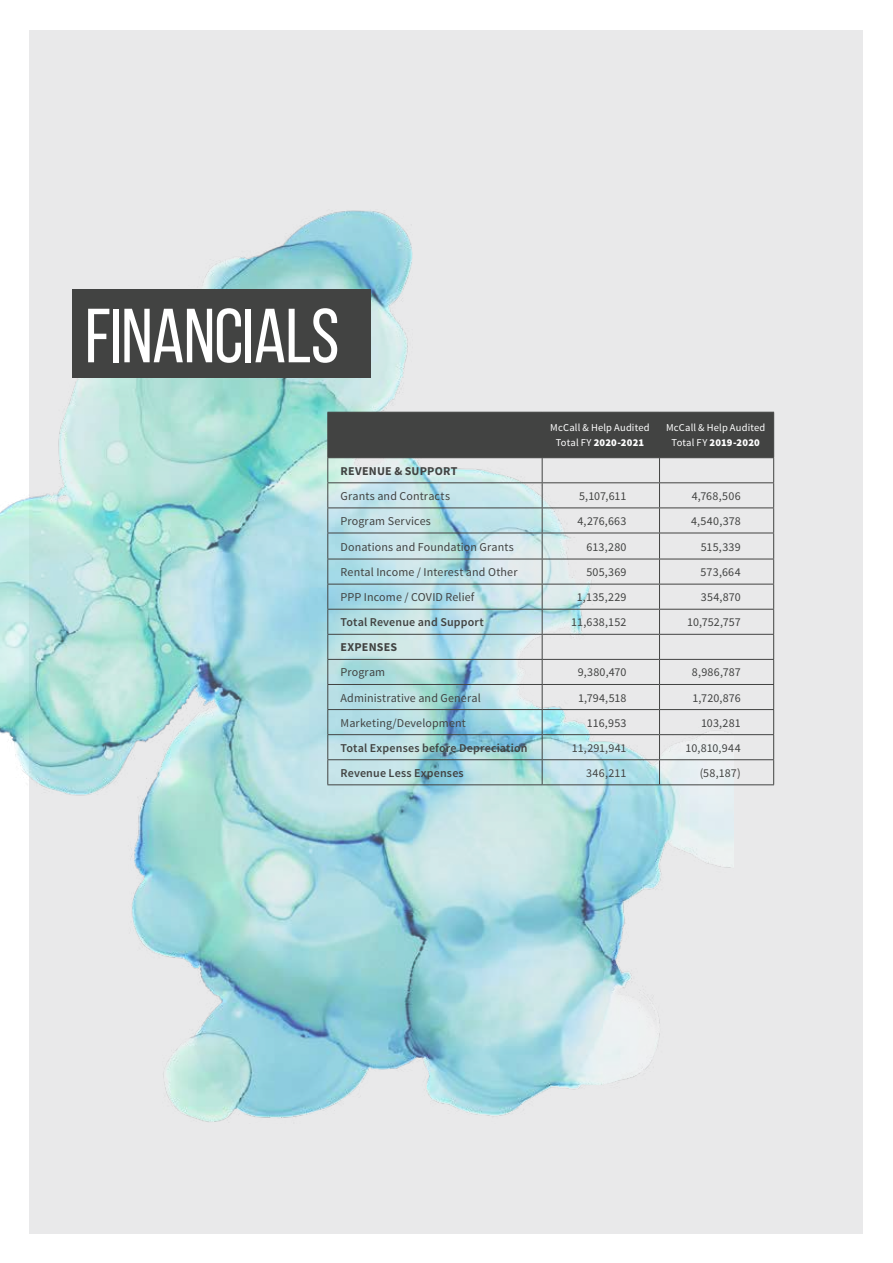
<style>
.page{position:relative;width:893px;height:1263px;background:#fff}
.page>*{position:absolute;margin:0;border:0;box-sizing:border-box;transform-origin:0 0}
.t1{font:76.5px "Bebas Neue";letter-spacing:-.01em;color:#fff}
.t2{font:12px "Source Sans Pro";letter-spacing:.01em;color:#424342}
.t3{font:600 12px "Source Sans Pro";letter-spacing:.015em;color:#424342}
.t4{font:700 12px "Source Sans Pro";letter-spacing:.015em;color:#424342}
.t5{font:10.5px/15px "Source Sans Pro";letter-spacing:.02em;color:#fff;text-align:center}
.s1{font-weight:900}
</style>
<div class="page">
<div style="left:30px;top:30px;width:833px;height:1203px;background:#e9e9ea"></div>
<img style="left:0;top:209px;width:734px;height:915px">
<div style="left:72px;top:289px;width:298px;height:89px;background:#424342"></div>
<svg style="left:327px;top:412px;width:447px;height:372px"></svg>
<hr style="left:327px;top:784px;width:215px;height:1px;background:#424342">
<hr style="left:542px;top:784px;width:117px;height:1px;background:#424342">
<hr style="left:659px;top:784px;width:115px;height:1px;background:#424342">
<h1 class="t1" style="left:85px;top:294px;width:256px">FINANCIALS</h1>
<p class="t5" style="left:550px;top:421px;width:101px">McCall &amp; Help Audited<br>Total FY <span class="s1">2020-2021</span></p>
<p class="t5" style="left:666px;top:421px;width:101px">McCall &amp; Help Audited<br>Total FY <span class="s1">2019-2020</span></p>
<p class="t4" style="left:341px;top:463px;width:118px">REVENUE &amp; SUPPORT</p>
<p class="t2" style="left:341px;top:488px;width:111px">Grants and Contracts</p>
<p class="t2" style="left:579px;top:488px;width:49px">5,107,611</p>
<p class="t2" style="left:692px;top:488px;width:50px">4,768,506</p>
<p class="t2" style="left:341px;top:513px;width:92px">Program Services</p>
<p class="t2" style="left:578px;top:513px;width:50px">4,276,663</p>
<p class="t2" style="left:691px;top:513px;width:51px">4,540,378</p>
<p class="t2" style="left:341px;top:539px;width:175px">Donations and Foundation Grants</p>
<p class="t2" style="left:586px;top:539px;width:42px">613,280</p>
<p class="t2" style="left:701px;top:539px;width:41px">515,339</p>
<p class="t2" style="left:341px;top:565px;width:178px">Rental Income / Interest and Other</p>
<p class="t2" style="left:586px;top:565px;width:42px">505,369</p>
<p class="t2" style="left:701px;top:565px;width:42px">573,664</p>
<p class="t2" style="left:341px;top:590px;width:135px">PPP Income / COVID Relief</p>
<p class="t2" style="left:577px;top:590px;width:51px">1,135,229</p>
<p class="t2" style="left:701px;top:590px;width:41px">354,870</p>
<p class="t3" style="left:341px;top:615px;width:145px">Total Revenue and Support</p>
<p class="t2" style="left:571px;top:615px;width:57px">11,638,152</p>
<p class="t2" style="left:687px;top:615px;width:55px">10,752,757</p>
<p class="t4" style="left:341px;top:640px;width:58px">EXPENSES</p>
<p class="t2" style="left:341px;top:665px;width:46px">Program</p>
<p class="t2" style="left:578px;top:665px;width:50px">9,380,470</p>
<p class="t2" style="left:692px;top:665px;width:50px">8,986,787</p>
<p class="t2" style="left:341px;top:690px;width:142px">Administrative and General</p>
<p class="t2" style="left:578px;top:690px;width:50px">1,794,518</p>
<p class="t2" style="left:692px;top:690px;width:50px">1,720,876</p>
<p class="t2" style="left:341px;top:715px;width:127px">Marketing/Development</p>
<p class="t2" style="left:587px;top:715px;width:41px">116,953</p>
<p class="t2" style="left:701px;top:715px;width:41px">103,281</p>
<p class="t3" style="left:341px;top:740px;width:188px">Total Expenses before Depreciation</p>
<p class="t2" style="left:572px;top:740px;width:56px">11,291,941</p>
<p class="t2" style="left:685px;top:740px;width:57px">10,810,944</p>
<p class="t3" style="left:341px;top:765px;width:125px">Revenue Less Expenses</p>
<p class="t2" style="left:586px;top:765px;width:42px">346,211</p>
<p class="t2" style="left:700px;top:765px;width:42px">(58,187)</p>
</div>
